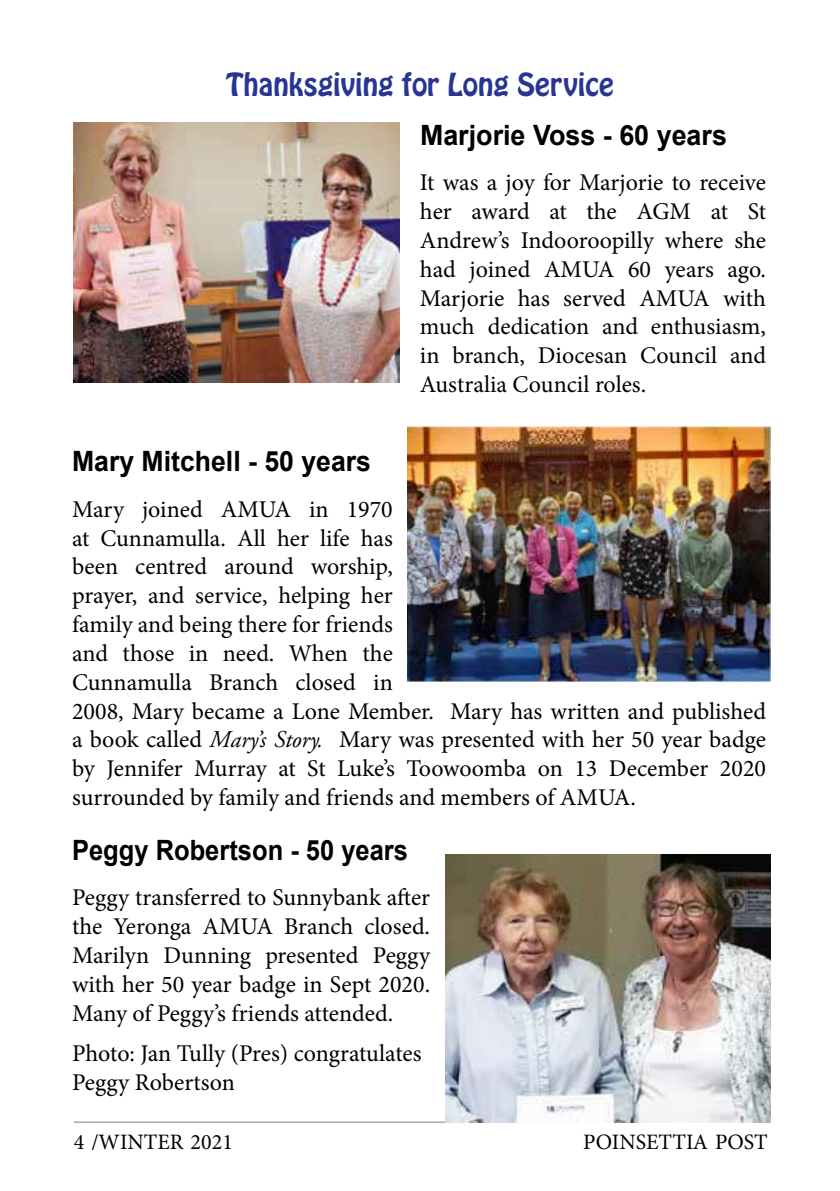
<style>
.page{position:relative;width:840px;height:1191px;background:#fff}
.page>*{position:absolute;margin:0;border:0;box-sizing:border-box;transform-origin:0 0}
.t1{font:28px "Hobo Std";color:#293592}
.t2{font:700 28px "Arial";color:#000;scale:.91 1}
.t3{font:700 28px "Arial";color:#000}
.t4{font:700 28px "Arial";color:#000;scale:.95 1}
.t5{font:24px/28.8px "Minion Pro";color:#000;text-align:justify}
.t6{font:22px "Minion Pro";color:#000}
.s1{font-family:"Adobe Garamond Pro";font-style:italic}
</style>
<div class="page">
<hr style="left:74px;top:1121px;width:693px;height:1px;background:#7b8386">
<img style="left:74px;top:123px;width:325px;height:260px">
<img style="left:445px;top:855px;width:325px;height:267px">
<img style="left:408px;top:427px;width:362px;height:254px">
<p class="t1" style="left:226px;top:65px;width:389px">Thanksgiving for Long Service</p>
<p class="t3" style="left:420px;top:115px;width:308px">Marjorie Voss - 60 years</p>
<p class="t5" style="left:420px;top:168px;width:347px">It was a joy for Marjorie to receive her award at the AGM at St Andrew’s Indooroopilly where she had joined AMUA 60 years ago.<br>Marjorie has served AMUA with much dedication and enthusiasm, in branch, Diocesan Council and Australia Council roles.</p>
<p class="t4" style="left:72px;top:441px;width:316px">Mary Mitchell - 50 years</p>
<p class="t5" style="left:72px;top:495px;width:695px;text-align:left">Mary joined AMUA in 1970<br>at Cunnamulla. All her life has<br>been centred around worship,<br>prayer, and service, helping her<br>family and being there for friends<br>and those in need. When the<br>Cunnamulla Branch closed in<br>2008, Mary became a Lone Member. Mary has written and published a book called <span class="s1">Mary’s Story.</span> Mary was presented with her 50 year badge by Jennifer Murray at St Luke’s Toowoomba on 13 December 2020 surrounded by family and friends and members of AMUA.</p>
<p class="t2" style="left:72px;top:830px;width:370px">Peggy Robertson - 50 years</p>
<p class="t5" style="left:72px;top:883px;width:359px">Peggy transferred to Sunnybank after the Yeronga AMUA Branch closed.<br>Marilyn Dunning presented Peggy with her 50 year badge in Sept 2020.<br>Many of Peggy’s friends attended.</p>
<p class="t5" style="left:72px;top:1038px;width:351px">Photo: Jan Tully (Pres) congratulates<br>Peggy Robertson</p>
<p class="t6" style="left:74px;top:1127px;width:160px">4 /WINTER 2021</p>
<p class="t6" style="left:583px;top:1127px;width:186px">POINSETTIA POST</p>
</div>
